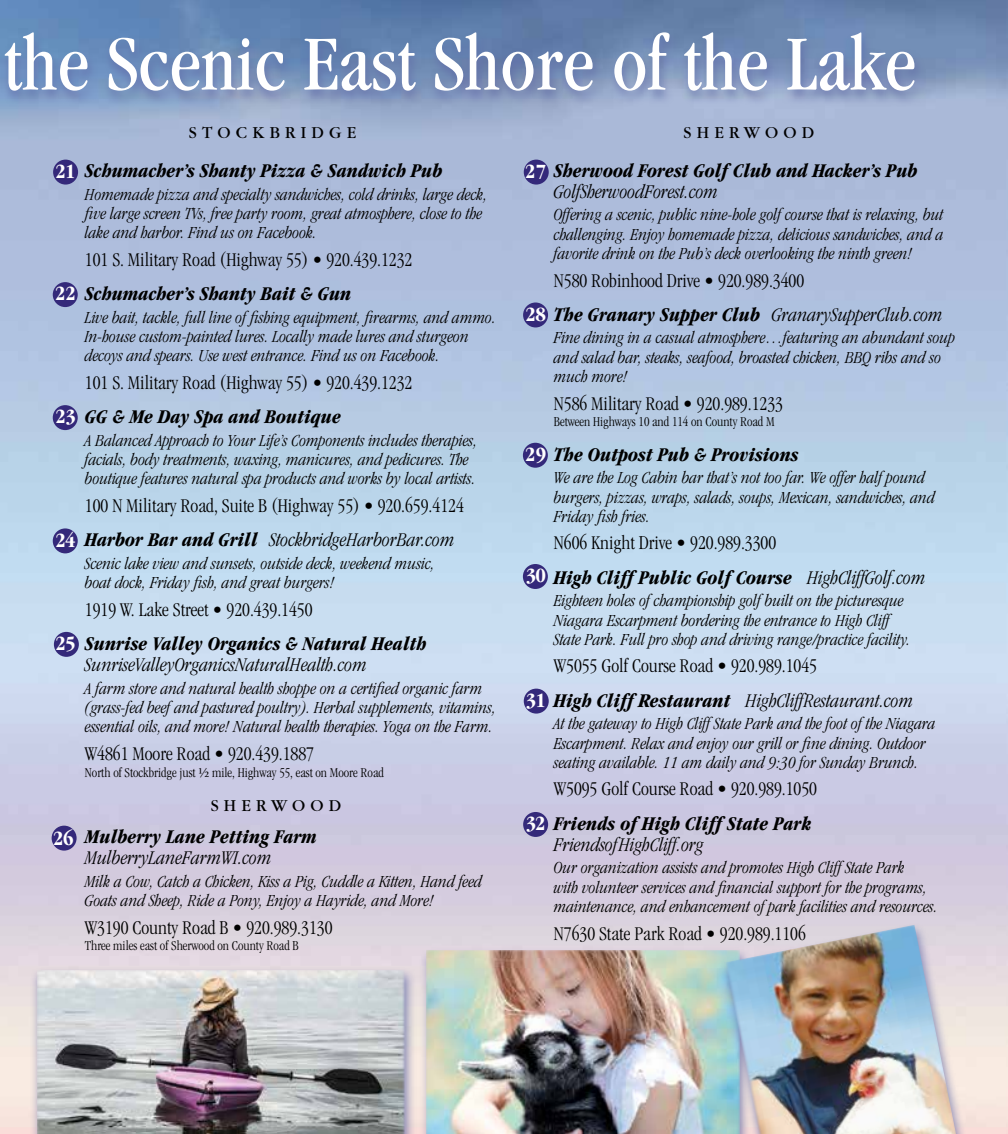
<style>
.page{position:relative;width:1008px;height:1134px;background:#fff}
.page>*{position:absolute;margin:0;border:0;box-sizing:border-box;transform-origin:0 0}
.t1{font:condensed 80.5px "Garamond";color:#fff}
.t2{font:700 condensed 21px "Garamond";color:#fff}
.t3{font:300 condensed 20.12px/34.1px "Garamond";color:#000}
.t4{font:italic 700 condensed 20.12px/21px "Garamond";color:#000}
.t5{font:italic 300 condensed 20.12px "Garamond";color:#000}
.t6{font:italic 300 condensed 17.5px/19.2px "Garamond";color:#000}
.t7{font:17.5px "Garamond";letter-spacing:.3em;color:#000}
.t8{font:300 condensed 14px "Garamond";color:#000}
.s1{font-style:normal;font-size:21px;color:#fff}
.s2{font-weight:700;font-size:21px;color:#fff}
.s3{font-weight:700;font-style:italic}
.s4{font-weight:700;font-style:normal;font-size:21px;color:#fff}
.s5{font-weight:700}
.s6{font-family:"Adobe Garamond Pro";font-weight:400;font-stretch:normal}
.s7{font-weight:300}
.s8{font-style:italic}
</style>
<div class="page">
<img style="left:0;top:0;width:1008px;height:1134px">
<div style="left:419px;top:947px;width:332px;height:187px;background:#6069a7;opacity:.75"></div>
<img style="left:427px;top:950px;width:291px;height:184px">
<div style="left:718px;top:922px;width:252px;height:212px;background:#6069a7;opacity:.75"></div>
<img style="left:725px;top:925px;width:232px;height:209px">
<div style="left:30px;top:967px;width:387px;height:167px;background:#6069a7;opacity:.75"></div>
<img style="left:37px;top:970px;width:367px;height:164px">
<div style="left:0;top:30px;width:926px;height:93px;background:#6069a7;opacity:.75"></div>
<div style="left:54px;top:632px;width:25px;height:25px;background:#34297a;border-radius:50%"></div>
<div style="left:523px;top:443px;width:25px;height:25px;background:#34297a;border-radius:50%"></div>
<div style="left:524px;top:689px;width:25px;height:25px;background:#34297a;border-radius:50%"></div>
<div style="left:523px;top:812px;width:25px;height:25px;background:#34297a;border-radius:50%"></div>
<div style="left:53px;top:528px;width:25px;height:25px;background:#34297a;border-radius:50%"></div>
<div style="left:523px;top:303px;width:25px;height:24px;background:#34297a;border-radius:50%"></div>
<div style="left:52px;top:826px;width:25px;height:25px;background:#34297a;border-radius:50%"></div>
<div style="left:523px;top:564px;width:25px;height:25px;background:#34297a;border-radius:50%"></div>
<div style="left:53px;top:405px;width:25px;height:25px;background:#34297a;border-radius:50%"></div>
<div style="left:524px;top:160px;width:25px;height:25px;background:#34297a;border-radius:50%"></div>
<div style="left:53px;top:282px;width:25px;height:25px;background:#34297a;border-radius:50%"></div>
<div style="left:53px;top:160px;width:25px;height:25px;background:#34297a;border-radius:50%"></div>
<h1 class="t1" style="left:4px;top:19px;width:913px">the Scenic East Shore of the Lake</h1>
<p class="t7" style="left:189px;top:124px;width:169px">STOCKBRIDGE</p>
<p class="t7" style="left:684px;top:124px;width:132px">SHERWOOD</p>
<p class="t4" style="left:56px;top:160px;width:388px"><span class="s1">21</span> Schumacher’s Shanty Pizza &amp; Sandwich Pub</p>
<p class="t6" style="left:85px;top:185px;width:404px">Homemade pizza and specialty sandwiches, cold drinks, large deck, five large screen TVs, free party room, great atmosphere, close to the lake and harbor. Find us on Facebook.</p>
<p class="t3" style="left:55px;top:243px;width:359px;text-indent:30px">101 S. Military Road (Highway 55) • 920.439.1232<br><span class="s2">22</span> <span class="s3">Schumacher’s Shanty Bait &amp; Gun</span></p>
<p class="t6" style="left:85px;top:308px;width:413px">Live bait, tackle, full line of fishing equipment, firearms, and ammo.<br>In-house custom-painted lures. Locally made lures and sturgeon decoys and spears. Use west entrance. Find us on Facebook.</p>
<p class="t3" style="left:55px;top:366px;width:359px;text-indent:30px">101 S. Military Road (Highway 55) • 920.439.1232<br><span class="s2">23</span> <span class="s3">GG &amp; Me Day Spa and Boutique</span></p>
<p class="t6" style="left:85px;top:431px;width:394px">A Balanced Approach to Your Life’s Components includes therapies, facials, body treatments, waxing, manicures, and pedicures. The boutique features natural spa products and works by local artists.</p>
<p class="t3" style="left:85px;top:489px;width:380px">100 N Military Road, Suite B (Highway 55) • 920.659.4124</p>
<p class="t5" style="left:56px;top:529px;width:401px"><span class="s4">24</span> <span class="s5">Harbor Bar and Grill</span> StockbridgeHarborBar.com</p>
<p class="t6" style="left:85px;top:554px;width:351px">Scenic lake view and sunsets, outside deck, weekend music, boat dock, Friday fish, and great burgers!</p>
<p class="t3" style="left:85px;top:592px;width:229px">1919 W. Lake Street • 920.439.1450</p>
<p class="t5" style="left:85px;top:654px;width:284px">SunriseValleyOrganicsNaturalHealth.com</p>
<p class="t6" style="left:85px;top:679px;width:413px">A farm store and natural health shoppe on a certified organic farm (grass-fed beef and pastured poultry). Herbal supplements, vitamins, essential oils, and more! Natural health therapies. Yoga on the Farm.</p>
<p class="t3" style="left:85px;top:736px;width:231px">W4861 Moore Road • 920.439.1887</p>
<p class="t8" style="left:85px;top:765px;width:300px">North of Stockbridge just <span class="s6">½</span> mile, Highway 55, east on Moore Road</p>
<p class="t4" style="left:56px;top:633px;width:372px"><span class="s1">25</span> Sunrise Valley Organics &amp; Natural Health</p>
<p class="t2" style="left:53px;top:826px;width:22px">26</p>
<p class="t7" style="left:211px;top:796px;width:132px">SHERWOOD</p>
<p class="t4" style="left:85px;top:826px;width:233px">Mulberry Lane Petting Farm</p>
<p class="t5" style="left:85px;top:847px;width:188px">MulberryLaneFarmWI.com</p>
<p class="t6" style="left:85px;top:872px;width:399px">Milk a Cow, Catch a Chicken, Kiss a Pig, Cuddle a Kitten, Hand feed<br>Goats and Sheep, Ride a Pony, Enjoy a Hayride, and More!</p>
<p class="t3" style="left:85px;top:910px;width:249px">W3190 County Road B • 920.989.3130</p>
<p class="t8" style="left:85px;top:938px;width:215px">Three miles east of Sherwood on County Road B</p>
<p class="t4" style="left:554px;top:160px;width:365px;text-indent:-29px"><span class="s1">27</span> Sherwood Forest Golf Club and Hacker’s Pub<br><span class="s7">GolfSherwoodForest.com</span></p>
<p class="t6" style="left:554px;top:205px;width:391px;text-align:justify">Offering a scenic, public nine-hole golf course that is relaxing, but challenging. Enjoy homemade pizza, delicious sandwiches, and a favorite drink on the Pub’s deck overlooking the ninth green!</p>
<p class="t3" style="left:525px;top:263px;width:419px;text-indent:28px">N580 Robinhood Drive • 920.989.3400<br><span class="s2">28</span> <span class="s3">The Granary Supper Club</span> <span class="s8">GranarySupperClub.com</span></p>
<p class="t6" style="left:554px;top:328px;width:403px">Fine dining in a casual atmosphere…featuring an abundant soup and salad bar, steaks, seafood, broasted chicken, BBQ ribs and so much more!</p>
<p class="t3" style="left:554px;top:386px;width:231px">N586 Military Road • 920.989.1233</p>
<p class="t8" style="left:554px;top:414px;width:222px">Between Highways 10 and 114 on County Road M</p>
<p class="t4" style="left:525px;top:443px;width:275px"><span class="s1">29</span> The Outpost Pub &amp; Provisions</p>
<p class="t6" style="left:554px;top:468px;width:382px">We are the Log Cabin bar that’s not too far. We offer half pound burgers, pizzas, wraps, salads, soups, Mexican, sandwiches, and<br>Friday fish fries.</p>
<p class="t3" style="left:526px;top:526px;width:401px;text-indent:28px">N606 Knight Drive • 920.989.3300<br><span class="s2">30</span> <span class="s3">High Cliff Public Golf Course</span> <span class="s8">HighCliffGolf.com</span></p>
<p class="t6" style="left:554px;top:591px;width:358px">Eighteen holes of championship golf built on the picturesque<br>Niagara Escarpment bordering the entrance to High Cliff<br>State Park. Full pro shop and driving range/practice facility.</p>
<p class="t3" style="left:526px;top:649px;width:389px;text-indent:28px">W5055 Golf Course Road • 920.989.1045<br><span class="s2">31</span> <span class="s3">High Cliff Restaurant</span> <span class="s8">HighCliffRestaurant.com</span></p>
<p class="t6" style="left:554px;top:714px;width:383px">At the gateway to High Cliff State Park and the foot of the Niagara<br>Escarpment. Relax and enjoy our grill or fine dining. Outdoor seating available. 11 am daily and 9:30 for Sunday Brunch.</p>
<p class="t3" style="left:526px;top:772px;width:293px;text-align:right">W5095 Golf Course Road • 920.989.1050<br><span class="s2">32</span> <span class="s3">Friends of High Cliff State Park</span></p>
<p class="t5" style="left:554px;top:834px;width:151px">FriendsofHighCliff.org</p>
<p class="t6" style="left:554px;top:858px;width:385px">Our organization assists and promotes High Cliff State Park<br>with volunteer services and financial support for the programs, maintenance, and enhancement of park facilities and resources.</p>
<p class="t3" style="left:554px;top:916px;width:254px">N7630 State Park Road • 920.989.1106</p>
</div>
